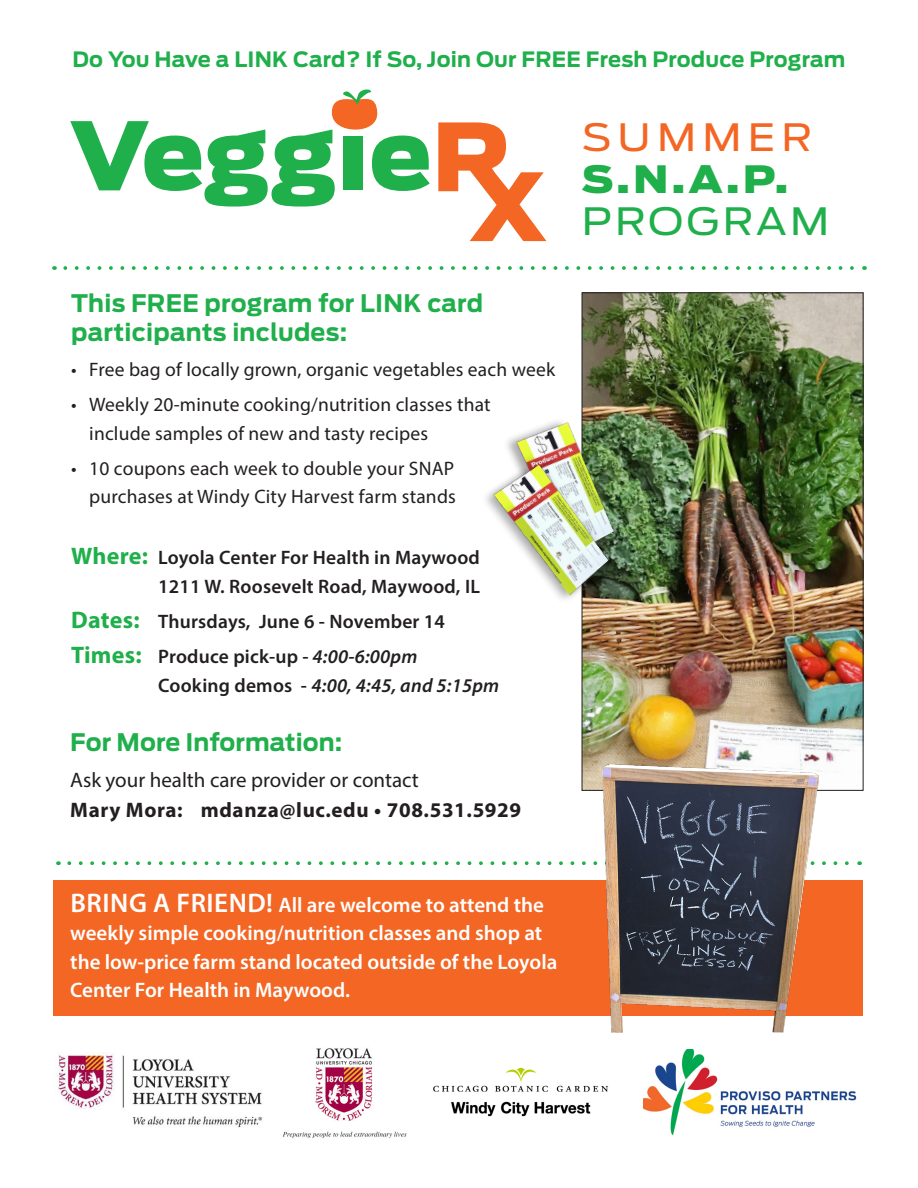
<style>
.page{position:relative;width:918px;height:1188px;background:#fff}
.page>*{position:absolute;margin:0;border:0;box-sizing:border-box;transform-origin:0 0}
.t1{font:900 37.35px "Antenna";color:#1faf4b;scale:1.12 1}
.t2{font:37.35px "Antenna";letter-spacing:.075em;color:#1faf4b;scale:1.12 1}
.t3{font:37.35px "Antenna";letter-spacing:.15em;color:#f36624;scale:1.12 1}
.t4{font:700 24px/28.8px "Antenna";letter-spacing:.01em;color:#1faf4b}
.t5{font:600 21px/28.5px "Myriad Pro";color:#fff}
.t6{font:700 21px/30px "Myriad Pro";letter-spacing:.03em;color:#231f20}
.t7{font:700 21px "Antenna";letter-spacing:.01em;color:#1faf4b}
.t8{font:19.5px/28.5px "Myriad Pro";letter-spacing:.01em;color:#231f20}
.t9{font:600 19.5px/28.5px "Myriad Pro";letter-spacing:.01em;color:#231f20;text-align:right}
.t10{font:italic 600 19.5px/28.5px "Myriad Pro";letter-spacing:.01em;color:#231f20}
.s1{font-weight:700;font-size:24px;color:#1faf4b}
.s2{font-weight:700;font-style:normal;font-size:24px;color:#1faf4b}
.s3{font-style:normal}
.s4{font-weight:400}
.s5{font-size:27px}
</style>
<div class="page">
<svg style="left:69px;top:861px;width:780px;height:4px"></svg>
<div style="left:54px;top:880px;width:809px;height:136px;background:#f36624"></div>
<img style="left:644px;top:1050px;width:212px;height:86px">
<svg style="left:438px;top:122px;width:108px;height:119px"></svg>
<svg style="left:70px;top:89px;width:360px;height:118px"></svg>
<img style="left:58px;top:1052px;width:204px;height:76px">
<img style="left:584px;top:295px;width:277px;height:494px">
<img style="left:509px;top:413px;width:119px;height:150px">
<div style="left:481px;top:461px;width:127px;height:144px;background:#231f20;opacity:.28"></div>
<img style="left:487px;top:455px;width:136px;height:146px">
<img style="left:433px;top:1067px;width:175px;height:50px">
<img style="left:282px;top:1048px;width:125px;height:91px">
<svg style="left:65px;top:266px;width:789px;height:4px"></svg>
<img style="left:596px;top:764px;width:229px;height:268px">
<p class="t7" style="left:73px;top:45px;width:774px">Do You Have a LINK Card? If So, Join Our FREE Fresh Produce Program</p>
<p class="t4" style="left:71px;top:289px;width:413px">This FREE program for LINK card participants includes:</p>
<p class="t8" style="left:71px;top:355px;width:485px">• Free bag of locally grown, organic vegetables each week</p>
<p class="t8" style="left:89px;top:390px;width:403px;text-indent:-18px">• Weekly 20-minute cooking/nutrition classes that include samples of new and tasty recipes</p>
<p class="t8" style="left:71px;top:454px;width:386px;text-align:right">• 10 coupons each week to double your SNAP purchases at Windy City Harvest farm stands</p>
<p class="t9" style="left:71px;top:543px;width:410px"><span class="s1">Where:</span> Loyola Center For Health in Maywood<br>1211 W. Roosevelt Road, Maywood, IL</p>
<p class="t9" style="left:71px;top:606px;width:375px"><span class="s1">Dates:</span> Thursdays, June 6 - November 14</p>
<p class="t10" style="left:158px;top:642px;width:342px;text-indent:-87px"><span class="s2">Times:</span> <span class="s3">Produce pick-up -</span> 4:00-6:00pm<br><span class="s3">Cooking demos -</span> 4:00, 4:45, and 5:15pm</p>
<p class="t4" style="left:70px;top:728px;width:273px">For More Information:</p>
<p class="t6" style="left:70px;top:765px;width:452px"><span class="s4">Ask your health care provider or contact<br></span>Mary Mora: mdanza@luc.edu • 708.531.5929</p>
<p class="t3" style="left:582px;top:113px;width:207px">SUMMER</p>
<p class="t1" style="left:582px;top:153px;width:186px">S.N.A.P.</p>
<p class="t2" style="left:582px;top:197px;width:222px">PROGRAM</p>
<p class="t5" style="left:70px;top:890px;width:489px"><span class="s5">BRING A FRIEND!</span> All are welcome to attend the weekly simple cooking/nutrition classes and shop at the low-price farm stand located outside of the Loyola Center For Health in Maywood.</p>
</div>
